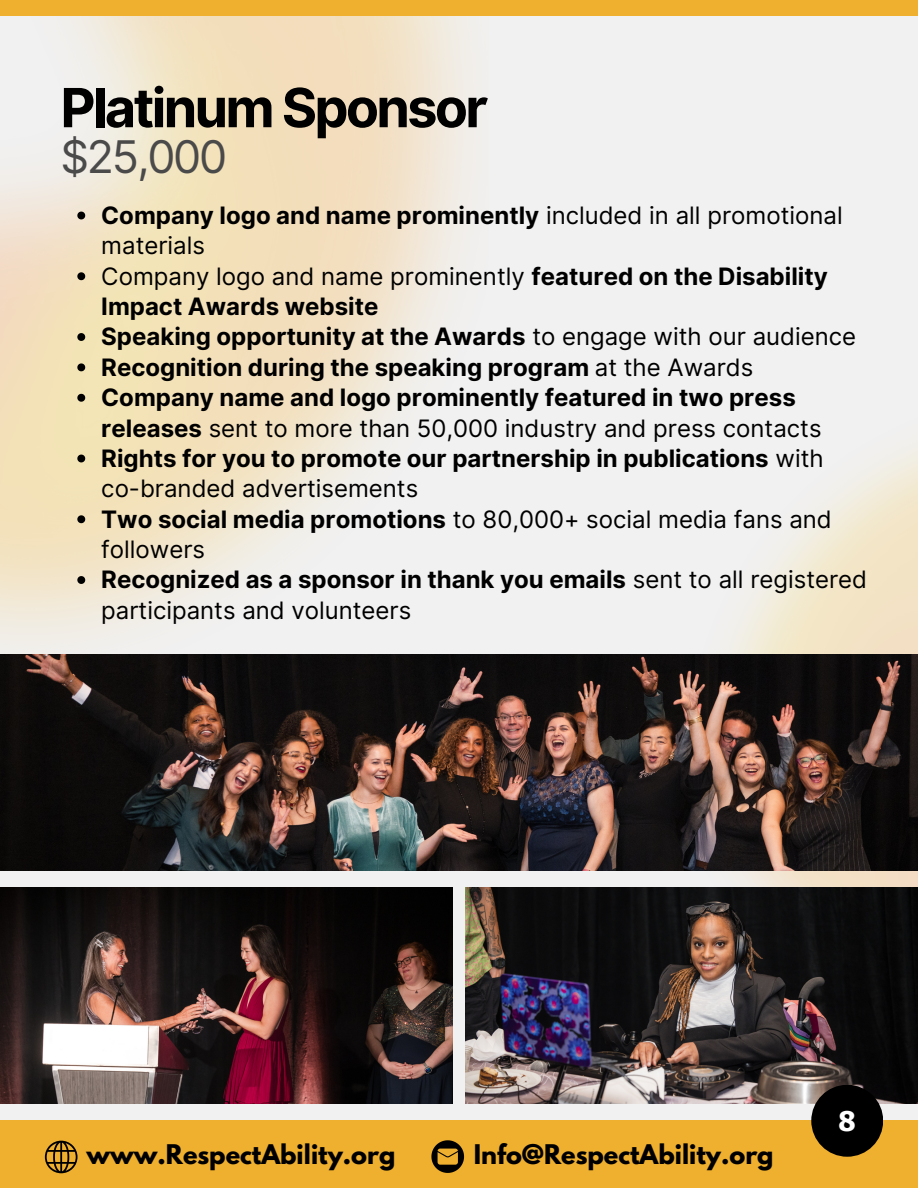
<style>
.page{position:relative;width:918px;height:1188px;background:#f1f1f1}
.page>*{position:absolute;margin:0;border:0;box-sizing:border-box;transform-origin:0 0}
.t1{font:700 54px "Inter";letter-spacing:-.05em;color:#000}
.t2{font:45px "Inter";color:#4b4a4a}
.t3{font:700 27px "Tahoma";color:#fff}
.t4{font:700 24px/30.3px "Inter";color:#000}
.t5{font:24px/30.3px "Inter";color:#000}
.t6{font:700 24px "League Spartan";color:#000}
.s1{font-weight:700}
.s2{font-weight:400}
</style>
<div class="page">
<img style="left:0;top:16px;width:488px;height:639px">
<img style="left:696px;top:451px;width:222px;height:437px">
<img style="left:0;top:655px;width:918px;height:216px">
<img style="left:465px;top:888px;width:453px;height:216px">
<svg style="left:77px;top:212px;width:8px;height:7px"></svg>
<svg style="left:77px;top:272px;width:8px;height:8px"></svg>
<svg style="left:77px;top:333px;width:8px;height:8px"></svg>
<svg style="left:77px;top:363px;width:8px;height:8px"></svg>
<svg style="left:77px;top:394px;width:8px;height:8px"></svg>
<svg style="left:77px;top:455px;width:8px;height:7px"></svg>
<svg style="left:77px;top:515px;width:8px;height:8px"></svg>
<svg style="left:77px;top:576px;width:8px;height:8px"></svg>
<div style="left:0;top:1121px;width:918px;height:67px;background:#efaf2f"></div>
<svg style="left:45px;top:1141px;width:33px;height:32px"></svg>
<svg style="left:431px;top:1140px;width:33px;height:33px"></svg>
<div style="left:811px;top:1085px;width:72px;height:72px;background:#000;border-radius:50%"></div>
<div style="left:0;top:0;width:918px;height:16px;background:#efaf2f"></div>
<img style="left:0;top:888px;width:452px;height:216px">
<p class="t1" style="left:60px;top:75px;width:429px">Platinum Sponsor</p>
<p class="t2" style="left:60px;top:130px;width:168px">$25,000</p>
<p class="t5" style="left:101px;top:200px;width:743px"><span class="s1">Company logo and name prominently</span> included in all promotional materials</p>
<p class="t4" style="left:101px;top:261px;width:728px"><span class="s2">Company logo and name prominently</span> featured on the Disability<br>Impact Awards website</p>
<p class="t4" style="left:101px;top:322px;width:756px">Speaking opportunity at the Awards <span class="s2">to engage with our audience</span></p>
<p class="t4" style="left:101px;top:352px;width:654px">Recognition during the speaking program <span class="s2">at the Awards</span></p>
<p class="t4" style="left:101px;top:382px;width:722px">Company name and logo prominently featured in two press releases <span class="s2">sent to more than 50,000 industry and press contacts</span></p>
<p class="t4" style="left:101px;top:443px;width:724px">Rights for you to promote our partnership in publications <span class="s2">with co-branded advertisements</span></p>
<p class="t5" style="left:101px;top:504px;width:732px"><span class="s1">Two social media promotions</span> to 80,000+ social media fans and followers</p>
<p class="t5" style="left:101px;top:565px;width:767px"><span class="s1">Recognized as a sponsor in thank you emails</span> sent to all registered participants and volunteers</p>
<p class="t6" style="left:87px;top:1143px;width:310px">www.RespectAbility.org</p>
<p class="t6" style="left:474px;top:1143px;width:301px">Info@RespectAbility.org</p>
<p class="t3" style="left:839px;top:1104px;width:19px">8</p>
</div>
